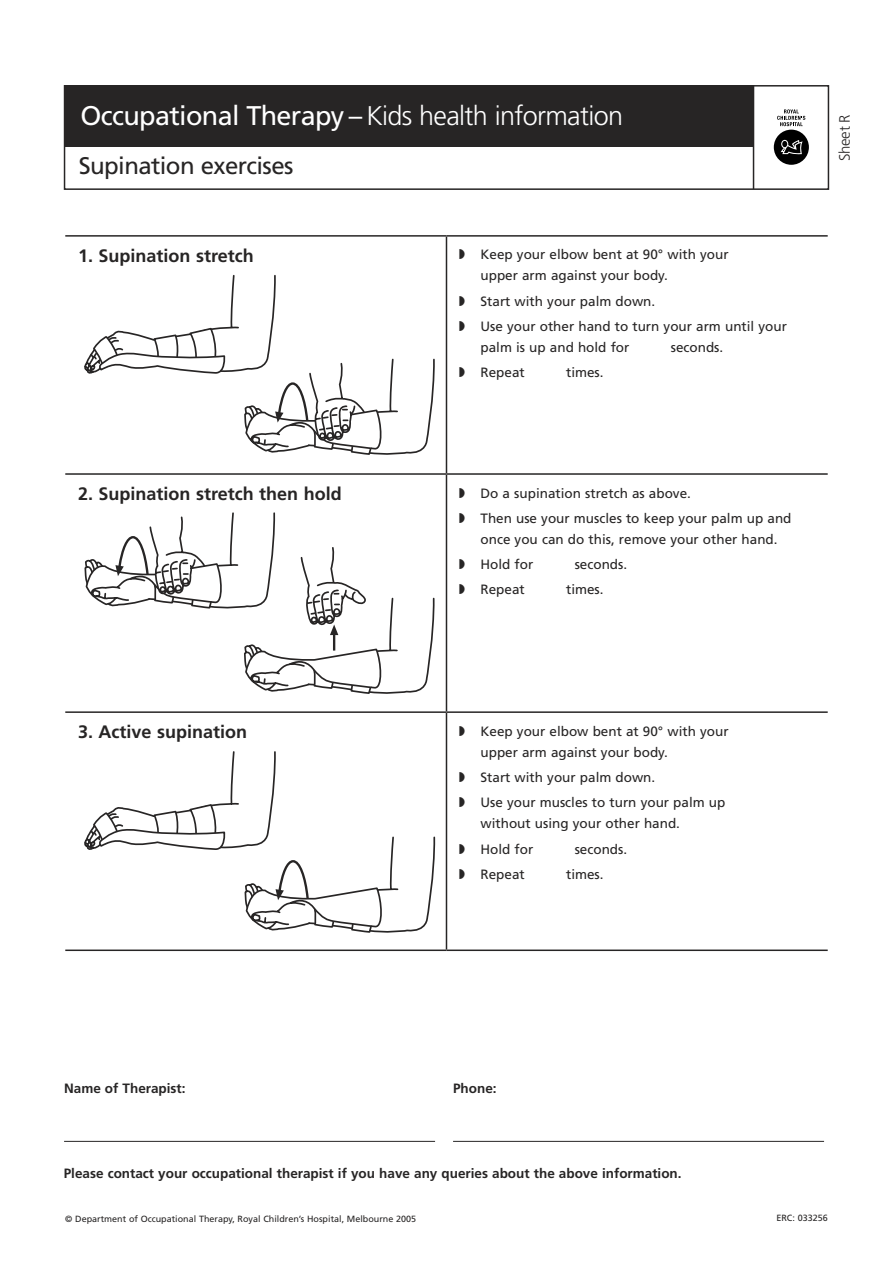
<style>
.page{position:relative;width:893px;height:1263px;background:#fff}
.page>*{position:absolute;margin:0;border:0;box-sizing:border-box;transform-origin:0 0}
.MAIN_HEADING{font:300 27px "Frutiger";letter-spacing:-.025em;color:#fff}
.MAIN_HEADING-2{font:24px "Frutiger";letter-spacing:-.025em;color:#272525}
.HEADINGS{font:700 18px "Frutiger";color:#272525}
.t1{font:300 15px "Frutiger";letter-spacing:-.025em;color:#272525}
.TEXT{font:13.5px/21px "Frutiger";color:#272525}
.BOLD_TEXT{font:700 13.5px "Frutiger";color:#272525}
.t2{font:9px "Frutiger";color:#272525}
.s1{font-weight:400}
.s2{font-family:"Monotype Sorts"}
</style>
<div class="page">
<hr style="left:65px;top:235px;width:381px;height:2px;background:#272525">
<hr style="left:446px;top:235px;width:382px;height:2px;background:#272525">
<hr style="left:446px;top:237px;width:1px;height:236px;background:#272525">
<hr style="left:65px;top:473px;width:381px;height:2px;background:#272525">
<hr style="left:446px;top:473px;width:382px;height:2px;background:#272525">
<hr style="left:446px;top:475px;width:1px;height:236px;background:#272525">
<hr style="left:65px;top:711px;width:381px;height:2px;background:#272525">
<hr style="left:446px;top:711px;width:382px;height:2px;background:#272525">
<hr style="left:446px;top:713px;width:1px;height:236px;background:#272525">
<hr style="left:65px;top:949px;width:381px;height:2px;background:#272525">
<hr style="left:446px;top:949px;width:382px;height:2px;background:#272525">
<svg style="left:773px;top:109px;width:36px;height:56px"></svg>
<div style="left:64px;top:85px;width:765px;height:105px;border:2px solid #272525"></div>
<div style="left:64px;top:85px;width:689px;height:62px;background:#272525"></div>
<hr style="left:753px;top:85px;width:1px;height:104px;background:#272525">
<hr style="left:64px;top:1141px;width:371px;height:1px;background:#272525">
<hr style="left:453px;top:1141px;width:371px;height:1px;background:#272525">
<svg style="left:84px;top:274px;width:351px;height:181px"></svg>
<svg style="left:84px;top:512px;width:351px;height:182px"></svg>
<svg style="left:84px;top:751px;width:352px;height:182px"></svg>
<p class="MAIN_HEADING" style="left:80px;top:101px;width:544px"><span class="s1">Occupational Therapy –</span> Kids health information</p>
<p class="MAIN_HEADING-2" style="left:79px;top:152px;width:216px">Supination exercises</p>
<p class="HEADINGS" style="left:78px;top:245px;width:177px">1. Supination stretch</p>
<p class="TEXT" style="left:480px;top:244px;width:250px;text-indent:-21px"><span class="s2">W</span> Keep your elbow bent at 90° with your upper arm against your body.</p>
<p class="TEXT" style="left:459px;top:291px;width:198px"><span class="s2">W</span> Start with your palm down.</p>
<p class="TEXT" style="left:480px;top:316px;width:308px;text-indent:-21px"><span class="s2">W</span> Use your other hand to turn your arm until your palm is up and hold for</p>
<p class="TEXT" style="left:671px;top:337px;width:54px">seconds.</p>
<p class="TEXT" style="left:459px;top:362px;width:67px"><span class="s2">W</span> Repeat</p>
<p class="TEXT" style="left:566px;top:362px;width:39px">times.</p>
<p class="HEADINGS" style="left:78px;top:483px;width:265px">2. Supination stretch then hold</p>
<p class="TEXT" style="left:459px;top:482px;width:233px"><span class="s2">W</span> Do a supination stretch as above.</p>
<p class="TEXT" style="left:459px;top:508px;width:334px;text-align:center"><span class="s2">W</span> Then use your muscles to keep your palm up and once you can do this, remove your other hand.</p>
<p class="TEXT" style="left:459px;top:554px;width:76px"><span class="s2">W</span> Hold for</p>
<p class="TEXT" style="left:575px;top:554px;width:54px">seconds.</p>
<p class="TEXT" style="left:459px;top:579px;width:67px"><span class="s2">W</span> Repeat</p>
<p class="TEXT" style="left:566px;top:579px;width:39px">times.</p>
<p class="t1" style="left:836px;top:161px;width:48px;rotate:-90deg">Sheet R</p>
<p class="HEADINGS" style="left:78px;top:721px;width:171px">3. Active supination</p>
<p class="TEXT" style="left:480px;top:721px;width:250px;text-indent:-21px"><span class="s2">W</span> Keep your elbow bent at 90° with your upper arm against your body.</p>
<p class="TEXT" style="left:459px;top:767px;width:198px"><span class="s2">W</span> Start with your palm down.</p>
<p class="TEXT" style="left:480px;top:792px;width:246px;text-indent:-21px"><span class="s2">W</span> Use your muscles to turn your palm up without using your other hand.</p>
<p class="TEXT" style="left:459px;top:838px;width:76px"><span class="s2">W</span> Hold for</p>
<p class="TEXT" style="left:575px;top:838px;width:54px">seconds.</p>
<p class="TEXT" style="left:459px;top:864px;width:67px"><span class="s2">W</span> Repeat</p>
<p class="TEXT" style="left:566px;top:864px;width:39px">times.</p>
<p class="BOLD_TEXT" style="left:64px;top:1080px;width:123px">Name of Therapist:</p>
<p class="BOLD_TEXT" style="left:453px;top:1080px;width:45px">Phone:</p>
<p class="BOLD_TEXT" style="left:64px;top:1165px;width:619px">Please contact your occupational therapist if you have any queries about the above information.</p>
<p class="t2" style="left:65px;top:1214px;width:352px">© Department of Occupational Therapy, Royal Children’s Hospital, Melbourne 2005</p>
<p class="t2" style="left:776px;top:1213px;width:53px">ERC: 033256</p>
</div>
